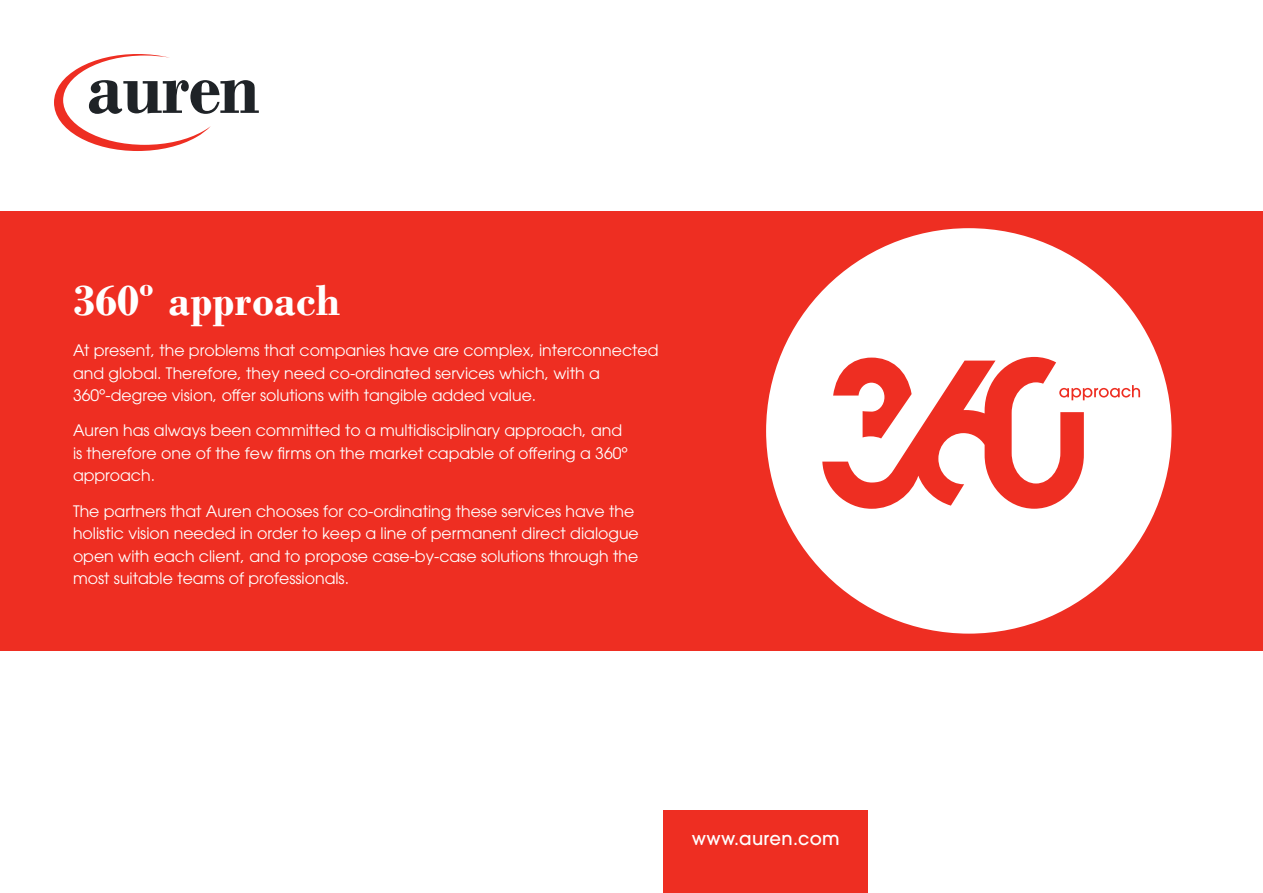
<style>
.page{position:relative;width:1263px;height:893px;background:#fff}
.page>*{position:absolute;margin:0;border:0;box-sizing:border-box;transform-origin:0 0}
.t1{font:700 45px "Bodoni";color:#fff}
.t2{font:500 18px "ITC Avant Garde Pro";letter-spacing:.02em;color:#fff}
.t3{font:15.75px/22.5px "ITC Avant Garde Pro";color:#fff}
</style>
<div class="page">
<div style="left:0;top:211px;width:1263px;height:440px;background:#ee2e22"></div>
<svg style="left:54px;top:54px;width:205px;height:97px"></svg>
<div style="left:663px;top:810px;width:205px;height:83px;background:#ee2e22"></div>
<div style="left:766px;top:228px;width:405px;height:406px;background:#fff;border-radius:50%"></div>
<svg style="left:822px;top:357px;width:318px;height:152px"></svg>
<h1 class="t1" style="left:73px;top:274px;width:269px">360º approach</h1>
<p class="t3" style="left:73px;top:339px;width:587px">At present, the problems that companies have are complex, interconnected and global. Therefore, they need co-ordinated services which, with a<br>360º-degree vision, offer solutions with tangible added value.</p>
<p class="t3" style="left:73px;top:419px;width:556px">Auren has always been committed to a multidisciplinary approach, and is therefore one of the few firms on the market capable of offering a 360º approach.</p>
<p class="t3" style="left:73px;top:499px;width:567px">The partners that Auren chooses for co-ordinating these services have the holistic vision needed in order to keep a line of permanent direct dialogue open with each client, and to propose case-by-case solutions through the most suitable teams of professionals.</p>
<p class="t2" style="left:692px;top:827px;width:149px">www.auren.com</p>
</div>
